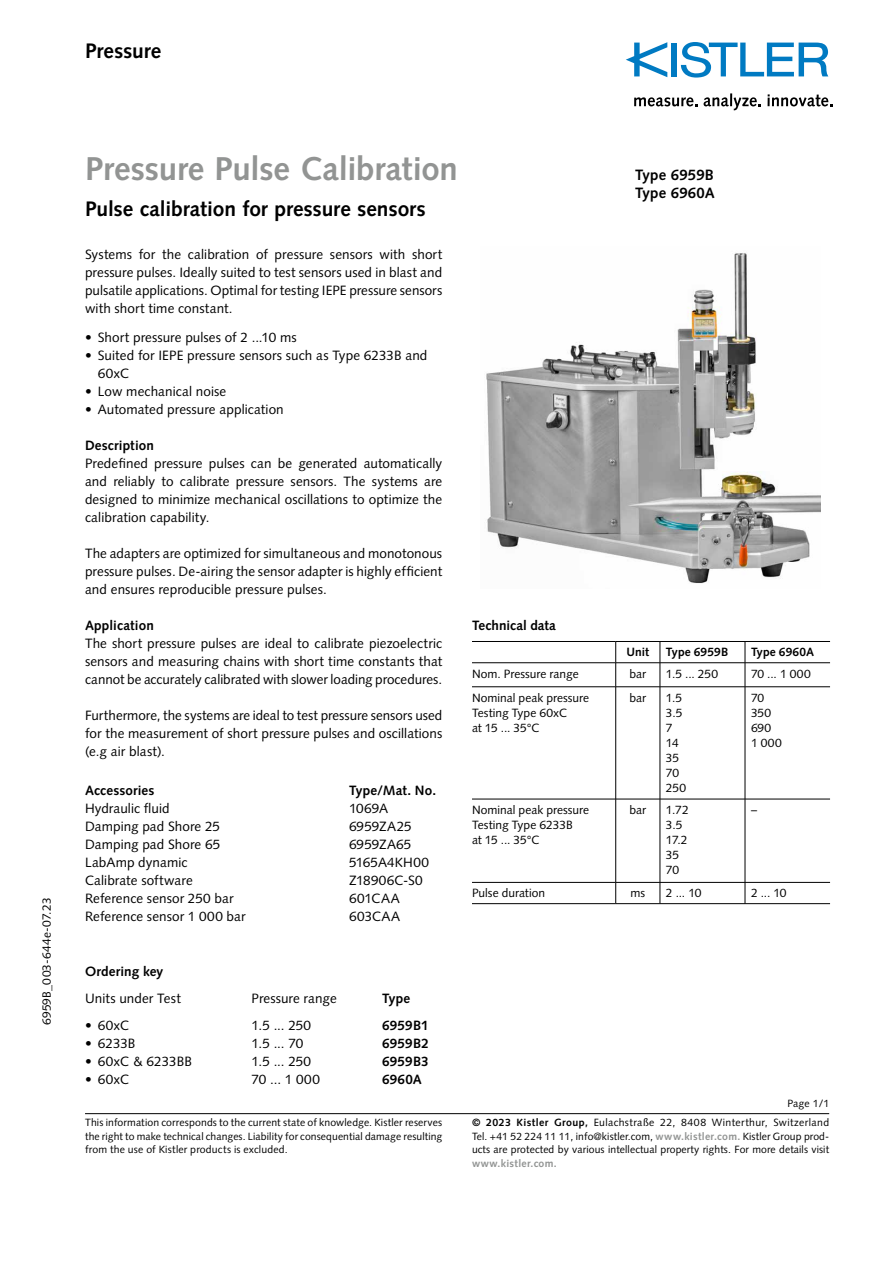
<style>
.page{position:relative;width:893px;height:1263px;background:#fff}
.page>*{position:absolute;margin:0;border:0;box-sizing:border-box;transform-origin:0 0}
.t1{font:700 33px "Syntax LT Std";letter-spacing:-.01em;color:#929493}
.t2{font:700 21px "Syntax LT Std";letter-spacing:-.005em;color:#000}
.t3{font:700 15px/18px "Syntax LT Std";letter-spacing:.01em;color:#000}
.t4{font:13.5px/18px "Syntax LT Std";letter-spacing:.005em;color:#000;text-align:justify}
.t5{font:700 13.5px "Syntax LT Std";letter-spacing:.01em;color:#000}
.t6{font:12px/15px "Syntax LT Std";color:#000}
.t7{font:700 12px "Syntax LT Std";letter-spacing:.005em;color:#000}
.t8{font:10.5px/13.5px "Syntax LT Std";letter-spacing:.01em;color:#000;text-align:justify}
.t9{font:700 10.5px "Syntax LT Std";letter-spacing:.03em;color:#929493}
.s1{font-weight:700}
.s2{font-weight:700;color:#929493}
</style>
<div class="page">
<hr style="left:85px;top:1113px;width:744px;height:1px;background:#000">
<div style="left:671px;top:43px;width:6px;height:33px;background:#007ac2"></div>
<svg style="left:681px;top:42px;width:148px;height:36px"></svg>
<svg style="left:626px;top:42px;width:41px;height:35px"></svg>
<svg style="left:634px;top:97px;width:63px;height:9px"></svg>
<svg style="left:704px;top:93px;width:57px;height:17px"></svg>
<svg style="left:768px;top:94px;width:64px;height:12px"></svg>
<svg style="left:660px;top:642px;width:1px;height:44px"></svg>
<hr style="left:660px;top:687px;width:1px;height:112px;background:#000">
<hr style="left:660px;top:799px;width:1px;height:83px;background:#000">
<svg style="left:660px;top:883px;width:1px;height:20px"></svg>
<svg style="left:615px;top:642px;width:1px;height:44px"></svg>
<hr style="left:615px;top:687px;width:1px;height:112px;background:#000">
<hr style="left:615px;top:799px;width:1px;height:83px;background:#000">
<svg style="left:615px;top:883px;width:1px;height:20px"></svg>
<hr style="left:472px;top:641px;width:144px;height:1px;background:#000">
<hr style="left:616px;top:641px;width:44px;height:1px;background:#000">
<hr style="left:660px;top:641px;width:85px;height:1px;background:#000">
<hr style="left:745px;top:641px;width:85px;height:1px;background:#000">
<hr style="left:472px;top:662px;width:144px;height:1px;background:#000">
<hr style="left:472px;top:686px;width:144px;height:1px;background:#000">
<hr style="left:472px;top:799px;width:144px;height:1px;background:#000">
<hr style="left:472px;top:882px;width:144px;height:1px;background:#000">
<hr style="left:472px;top:903px;width:144px;height:1px;background:#000">
<hr style="left:616px;top:662px;width:44px;height:1px;background:#000">
<hr style="left:616px;top:686px;width:44px;height:1px;background:#000">
<hr style="left:616px;top:799px;width:44px;height:1px;background:#000">
<hr style="left:616px;top:882px;width:44px;height:1px;background:#000">
<hr style="left:616px;top:903px;width:44px;height:1px;background:#000">
<hr style="left:660px;top:662px;width:85px;height:1px;background:#000">
<hr style="left:745px;top:662px;width:85px;height:1px;background:#000">
<hr style="left:660px;top:686px;width:85px;height:1px;background:#000">
<hr style="left:745px;top:686px;width:85px;height:1px;background:#000">
<hr style="left:660px;top:799px;width:85px;height:1px;background:#000">
<hr style="left:745px;top:799px;width:85px;height:1px;background:#000">
<hr style="left:660px;top:882px;width:85px;height:1px;background:#000">
<hr style="left:745px;top:882px;width:85px;height:1px;background:#000">
<hr style="left:660px;top:903px;width:85px;height:1px;background:#000">
<hr style="left:745px;top:903px;width:85px;height:1px;background:#000">
<svg style="left:745px;top:642px;width:1px;height:45px"></svg>
<hr style="left:745px;top:687px;width:1px;height:112px;background:#000">
<hr style="left:745px;top:799px;width:1px;height:83px;background:#000">
<svg style="left:745px;top:882px;width:1px;height:21px"></svg>
<img style="left:486px;top:253px;width:334px;height:331px">
<h2 class="t2" style="left:85px;top:39px;width:78px">Pressure</h2>
<p class="t6" style="left:39px;top:1025px;width:129px;rotate:-90deg">6959B_003-644e-07.23</p>
<h1 class="t1" style="left:85px;top:150px;width:374px">Pressure Pulse Calibration</h1>
<h2 class="t2" style="left:85px;top:197px;width:342px">Pulse calibration for pressure sensors</h2>
<p class="t4" style="left:85px;top:245px;width:359px">Systems for the calibration of pressure sensors with short pressure pulses. Ideally suited to test sensors used in blast and pulsatile applications. Optimal for testing IEPE pressure sensors with short time constant.</p>
<p class="t4" style="left:85px;top:328px;width:213px">• Short pressure pulses of 2 ...10 ms</p>
<p class="t4" style="left:98px;top:346px;width:331px;text-indent:-13px">• Suited for IEPE pressure sensors such as Type 6233B and<br>60xC</p>
<p class="t4" style="left:85px;top:382px;width:143px">• Low mechanical noise</p>
<p class="t4" style="left:85px;top:400px;width:200px">• Automated pressure application</p>
<p class="t5" style="left:85px;top:438px;width:70px">Description</p>
<p class="t4" style="left:85px;top:454px;width:359px">Predefined pressure pulses can be generated automatically and reliably to calibrate pressure sensors. The systems are designed to minimize mechanical oscillations to optimize the calibration capability.</p>
<p class="t4" style="left:85px;top:544px;width:359px">The adapters are optimized for simultaneous and monotonous pressure pulses. De-airing the sensor adapter is highly efficient and ensures reproducible pressure pulses.</p>
<p class="t5" style="left:85px;top:618px;width:70px">Application</p>
<p class="t4" style="left:85px;top:634px;width:359px">The short pressure pulses are ideal to calibrate piezoelectric sensors and measuring chains with short time constants that cannot be accurately calibrated with slower loading procedures.</p>
<p class="t4" style="left:85px;top:706px;width:359px">Furthermore, the systems are ideal to test pressure sensors used for the measurement of short pressure pulses and oscillations (e.g air blast).</p>
<p class="t5" style="left:85px;top:782px;width:71px">Accessories</p>
<p class="t5" style="left:349px;top:782px;width:89px">Type/Mat. No.</p>
<p class="t4" style="left:85px;top:799px;width:86px">Hydraulic fluid</p>
<p class="t4" style="left:349px;top:799px;width:40px">1069A</p>
<p class="t4" style="left:85px;top:817px;width:137px">Damping pad Shore 25</p>
<p class="t4" style="left:349px;top:817px;width:64px">6959ZA25</p>
<p class="t4" style="left:85px;top:835px;width:137px">Damping pad Shore 65</p>
<p class="t4" style="left:349px;top:835px;width:64px">6959ZA65</p>
<p class="t4" style="left:85px;top:853px;width:104px">LabAmp dynamic</p>
<p class="t4" style="left:349px;top:853px;width:81px">5165A4KH00</p>
<p class="t4" style="left:85px;top:871px;width:109px">Calibrate software</p>
<p class="t4" style="left:349px;top:871px;width:75px">Z18906C-S0</p>
<p class="t4" style="left:85px;top:889px;width:150px">Reference sensor 250 bar</p>
<p class="t4" style="left:349px;top:889px;width:52px">601CAA</p>
<p class="t4" style="left:85px;top:907px;width:162px">Reference sensor 1 000 bar</p>
<p class="t4" style="left:349px;top:907px;width:53px">603CAA</p>
<p class="t3" style="left:635px;top:166px;width:81px">Type 6959B<br>Type 6960A</p>
<p class="t5" style="left:472px;top:618px;width:86px">Technical data</p>
<p class="t7" style="left:626px;top:645px;width:24px">Unit</p>
<p class="t7" style="left:666px;top:645px;width:64px">Type 6959B</p>
<p class="t7" style="left:751px;top:645px;width:65px">Type 6960A</p>
<p class="t6" style="left:472px;top:666px;width:108px">Nom. Pressure range</p>
<p class="t6" style="left:629px;top:666px;width:18px">bar</p>
<p class="t6" style="left:666px;top:666px;width:54px">1.5 ... 250</p>
<p class="t6" style="left:751px;top:666px;width:61px">70 ... 1 000</p>
<p class="t6" style="left:472px;top:690px;width:119px">Nominal peak pressure<br>Testing Type 60xC<br>at 15 ... 35°C</p>
<p class="t6" style="left:629px;top:690px;width:18px">bar</p>
<p class="t6" style="left:666px;top:690px;width:22px">1.5<br>3.5<br>7<br>14<br>35<br>70<br>250</p>
<p class="t6" style="left:751px;top:690px;width:32px">70<br>350<br>690<br>1 000</p>
<p class="t6" style="left:472px;top:802px;width:119px">Nominal peak pressure<br>Testing Type 6233B<br>at 15 ... 35°C</p>
<p class="t6" style="left:629px;top:802px;width:18px">bar</p>
<p class="t6" style="left:666px;top:802px;width:24px">1.72<br>3.5<br>17.2<br>35<br>70</p>
<p class="t6" style="left:751px;top:802px;width:7px">–</p>
<p class="t6" style="left:472px;top:886px;width:75px">Pulse duration</p>
<p class="t6" style="left:630px;top:886px;width:16px">ms</p>
<p class="t6" style="left:666px;top:886px;width:37px">2 ... 10</p>
<p class="t6" style="left:751px;top:886px;width:37px">2 ... 10</p>
<p class="t5" style="left:85px;top:963px;width:80px">Ordering key</p>
<p class="t4" style="left:85px;top:989px;width:97px">Units under Test</p>
<p class="t4" style="left:252px;top:989px;width:87px">Pressure range</p>
<p class="t5" style="left:382px;top:990px;width:30px">Type</p>
<p class="t4" style="left:85px;top:1016px;width:46px">• 60xC</p>
<p class="t4" style="left:252px;top:1016px;width:61px">1.5 ... 250</p>
<p class="t5" style="left:382px;top:1017px;width:48px">6959B1</p>
<p class="t4" style="left:85px;top:1034px;width:52px">• 6233B</p>
<p class="t4" style="left:252px;top:1034px;width:53px">1.5 ... 70</p>
<p class="t5" style="left:382px;top:1035px;width:48px">6959B2</p>
<p class="t4" style="left:85px;top:1052px;width:108px">• 60xC &amp; 6233BB</p>
<p class="t4" style="left:252px;top:1052px;width:61px">1.5 ... 250</p>
<p class="t5" style="left:382px;top:1053px;width:48px">6959B3</p>
<p class="t4" style="left:85px;top:1070px;width:46px">• 60xC</p>
<p class="t4" style="left:252px;top:1070px;width:70px">70 ... 1 000</p>
<p class="t5" style="left:382px;top:1071px;width:41px">6960A</p>
<p class="t8" style="left:85px;top:1116px;width:359px">This information corresponds to the current state of knowledge. Kistler reserves the right to make technical changes. Liability for consequential damage resulting from the use of Kistler products is excluded.</p>
<p class="t8" style="left:787px;top:1097px;width:43px">Page 1/1</p>
<p class="t8" style="left:472px;top:1116px;width:359px"><span class="s1">© 2023 Kistler Group,</span> Eulachstraße 22, 8408 Winterthur, Switzerland Tel. +41 52 224 11 11, info@kistler.com, <span class="s2">www.kistler.com.</span> Kistler Group prod&shy;ucts are protected by various intellectual property rights. For more details visit</p>
<p class="t9" style="left:472px;top:1157px;width:86px">www.kistler.com.</p>
</div>
